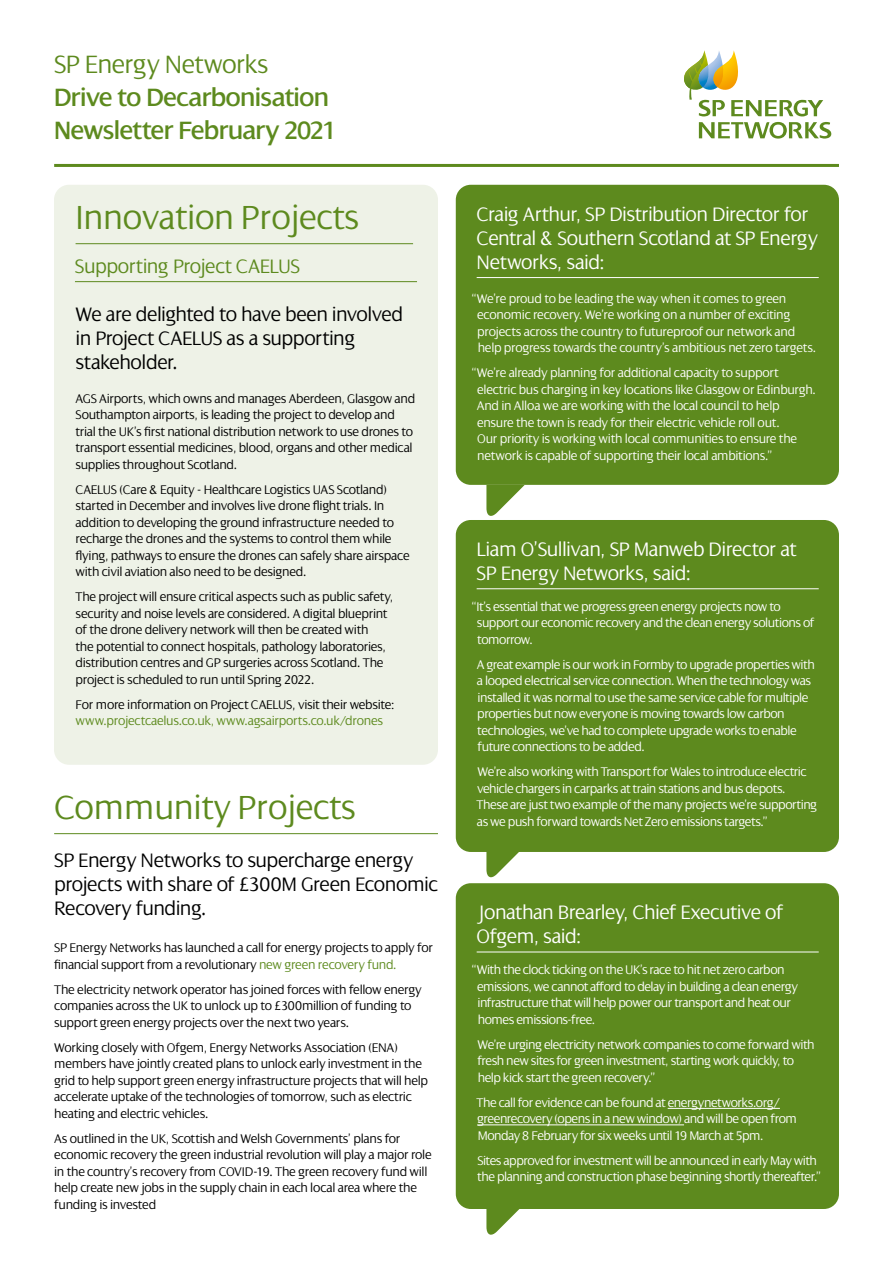
<style>
.page{position:relative;width:893px;height:1263px;background:#fff}
.page>*{position:absolute;margin:0;border:0;box-sizing:border-box;transform-origin:0 0}
.t1{font:300 36px "Dialog LT Pro";letter-spacing:-.01em;color:#5d8a1e}
.t2{font:27px/33px "Dialog LT Pro";letter-spacing:-.02em;color:#5d8a1e}
.t3{font:300 27px "Dialog LT Pro";letter-spacing:-.025em;color:#5d8a1e}
.t4{font:300 21px/24px "Dialog LT Pro";letter-spacing:-.025em;color:#fff}
.t5{font:300 21px/24px "Dialog LT Pro";letter-spacing:-.025em;color:#000}
.t6{font:300 21px "Dialog LT Pro";letter-spacing:-.02em;color:#5d8a1e}
.t7{font:300 13.5px/16.5px "Dialog LT Pro";letter-spacing:-.035em;color:#fff}
.t8{font:300 13.5px/16.5px "Dialog LT Pro";letter-spacing:-.02em;color:#000}
.t9{font:300 13.5px "Dialog LT Pro";letter-spacing:-.02em;color:#5d8a1e}
.s1{color:#5d8a1e}
</style>
<div class="page">
<svg style="left:699px;top:122px;width:132px;height:17px"></svg>
<svg style="left:684px;top:50px;width:139px;height:66px"></svg>
<hr style="left:54px;top:164px;width:785px;height:3px;background:#5d8a1e">
<div style="left:54px;top:185px;width:384px;height:580px;background:#eef2e7;border-radius:15px"></div>
<hr style="left:76px;top:243px;width:337px;height:1px;background:#5d8a1e">
<hr style="left:54px;top:833px;width:384px;height:1px;background:#5d8a1e">
<div style="left:456px;top:185px;width:383px;height:300px;background:#5d8a1e;border-radius:15px"></div>
<div style="left:456px;top:520px;width:383px;height:332px;background:#5d8a1e;border-radius:15px"></div>
<div style="left:456px;top:883px;width:383px;height:326px;background:#5d8a1e;border-radius:15px"></div>
<hr style="left:668px;top:1108px;width:112px;height:1px;background:#fff">
<hr style="left:477px;top:1124px;width:207px;height:1px;background:#fff">
<hr style="left:477px;top:277px;width:342px;height:1px;background:#fff">
<hr style="left:477px;top:588px;width:342px;height:1px;background:#fff">
<hr style="left:477px;top:952px;width:342px;height:1px;background:#fff">
<svg style="left:486px;top:485px;width:39px;height:31px"></svg>
<svg style="left:486px;top:852px;width:33px;height:26px"></svg>
<svg style="left:486px;top:1209px;width:34px;height:26px"></svg>
<hr style="left:75px;top:281px;width:342px;height:1px;background:#5d8a1e">
<h2 class="t3" style="left:54px;top:49px;width:216px">SP Energy Networks</h2>
<h2 class="t2" style="left:54px;top:81px;width:284px">Drive to Decarbonisation<br>Newsletter February 2021</h2>
<h1 class="t1" style="left:76px;top:198px;width:285px">Innovation Projects</h1>
<h3 class="t6" style="left:75px;top:255px;width:227px">Supporting Project CAELUS</h3>
<h3 class="t5" style="left:76px;top:302px;width:329px">We are delighted to have been involved in Project CAELUS as a supporting stakeholder.</h3>
<p class="t8" style="left:76px;top:390px;width:341px">AGS Airports, which owns and manages Aberdeen, Glasgow and Southampton airports, is leading the project to develop and trial the UK’s first national distribution network to use drones to transport essential medicines, blood, organs and other medical supplies throughout Scotland.</p>
<p class="t8" style="left:76px;top:481px;width:336px">CAELUS (Care &amp; Equity - Healthcare Logistics UAS Scotland) started in December and involves live drone flight trials. In addition to developing the ground infrastructure needed to recharge the drones and the systems to control them while flying, pathways to ensure the drones can safely share airspace with civil aviation also need to be designed.</p>
<p class="t8" style="left:76px;top:589px;width:319px">The project will ensure critical aspects such as public safety, security and noise levels are considered. A digital blueprint of the drone delivery network will then be created with<br>the potential to connect hospitals, pathology laboratories, distribution centres and GP surgeries across Scotland. The project is scheduled to run until Spring 2022.</p>
<p class="t8" style="left:76px;top:696px;width:321px">For more information on Project CAELUS, visit their website:</p>
<p class="t9" style="left:76px;top:713px;width:309px">www.projectcaelus.co.uk, www.agsairports.co.uk/drones</p>
<h1 class="t1" style="left:54px;top:788px;width:303px">Community Projects</h1>
<h3 class="t5" style="left:54px;top:849px;width:385px">SP Energy Networks to supercharge energy projects with share of £300M Green Economic<br>Recovery funding.</h3>
<p class="t8" style="left:54px;top:940px;width:380px">SP Energy Networks has launched a call for energy projects to apply for financial support from a revolutionary <span class="s1">new green recovery fund.</span></p>
<p class="t8" style="left:54px;top:981px;width:369px">The electricity network operator has joined forces with fellow energy companies across the UK to unlock up to £300million of funding to support green energy projects over the next two years.</p>
<p class="t8" style="left:54px;top:1039px;width:375px">Working closely with Ofgem, Energy Networks Association (ENA) members have jointly created plans to unlock early investment in the grid to help support green energy infrastructure projects that will help accelerate uptake of the technologies of tomorrow, such as electric heating and electric vehicles.</p>
<p class="t8" style="left:54px;top:1130px;width:379px">As outlined in the UK, Scottish and Welsh Governments’ plans for economic recovery the green industrial revolution will play a major role in the country’s recovery from COVID-19. The green recovery fund will help create new jobs in the supply chain in each local area where the funding is invested</p>
<h3 class="t4" style="left:477px;top:202px;width:343px">Craig Arthur, SP Distribution Director for<br>Central &amp; Southern Scotland at SP Energy<br>Networks, said:</h3>
<p class="t7" style="left:477px;top:290px;width:341px;text-indent:-5px">“We’re proud to be leading the way when it comes to green economic recovery. We’re working on a number of exciting projects across the country to futureproof our network and help progress towards the country’s ambitious net zero targets.</p>
<p class="t7" style="left:477px;top:365px;width:341px;text-indent:-5px">“We’re already planning for additional capacity to support electric bus charging in key locations like Glasgow or Edinburgh.<br>And in Alloa we are working with the local council to help ensure the town is ready for their electric vehicle roll out.<br>Our priority is working with local communities to ensure the network is capable of supporting their local ambitions.”</p>
<h3 class="t4" style="left:477px;top:537px;width:322px">Liam O’Sullivan, SP Manweb Director at<br>SP Energy Networks, said:</h3>
<p class="t7" style="left:477px;top:598px;width:339px;text-indent:-5px">“It’s essential that we progress green energy projects now to support our economic recovery and the clean energy solutions of tomorrow.</p>
<p class="t7" style="left:477px;top:656px;width:340px">A great example is our work in Formby to upgrade properties with a looped electrical service connection. When the technology was installed it was normal to use the same service cable for multiple properties but now everyone is moving towards low carbon technologies, we’ve had to complete upgrade works to enable future connections to be added.</p>
<p class="t7" style="left:476px;top:764px;width:342px">We’re also working with Transport for Wales to introduce electric vehicle chargers in carparks at train stations and bus depots.<br>These are just two example of the many projects we’re supporting as we push forward towards Net Zero emissions targets.”</p>
<h3 class="t4" style="left:477px;top:900px;width:308px">Jonathan Brearley, Chief Executive of<br>Ofgem, said:</h3>
<p class="t7" style="left:477px;top:961px;width:322px;text-indent:-5px">“With the clock ticking on the UK’s race to hit net zero carbon emissions, we cannot afford to delay in building a clean energy infrastructure that will help power our transport and heat our homes emissions-free.</p>
<p class="t7" style="left:477px;top:1036px;width:339px">We’re urging electricity network companies to come forward with fresh new sites for green investment, starting work quickly, to help kick start the green recovery.”</p>
<p class="t7" style="left:476px;top:1094px;width:322px">The call for evidence can be found at energynetworks.org/ greenrecovery (opens in a new window) and will be open from<br>Monday 8 February for six weeks until 19 March at 5pm.</p>
<p class="t7" style="left:477px;top:1152px;width:345px">Sites approved for investment will be announced in early May with the planning and construction phase beginning shortly thereafter.”</p>
</div>
